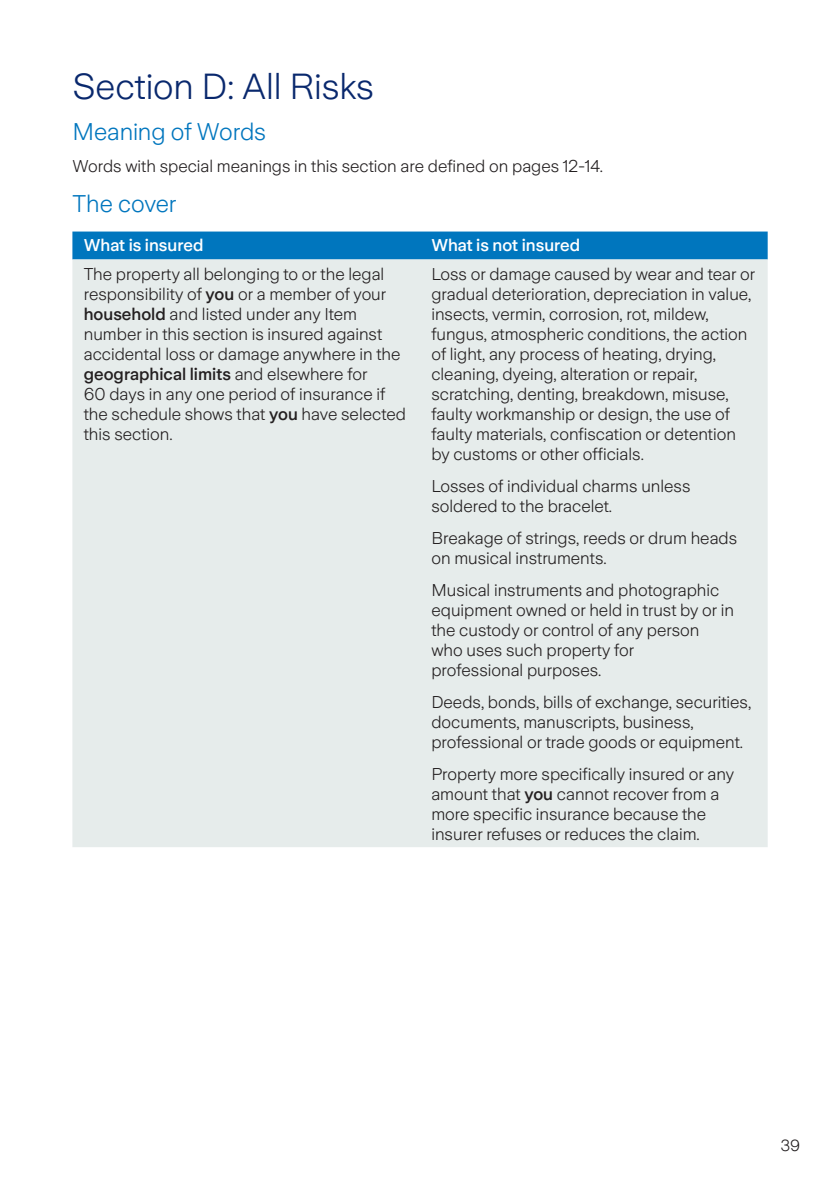
<style>
.page{position:relative;width:840px;height:1191px;background:#fff}
.page>*{position:absolute;margin:0;border:0;box-sizing:border-box;transform-origin:0 0}
.t1{font:300 36px "Zurich Sans";letter-spacing:-.005em;color:#09286d}
.t2{font:300 24px "Zurich Sans";letter-spacing:-.005em;color:#0076be}
.t3{font:300 17px/20px "Zurich Sans";color:#231f20}
.t4{font:500 17px "Zurich Sans";color:#fff}
.t5{font:300 16px "Zurich Sans";color:#231f20}
.s1{font-weight:500}
</style>
<div class="page">
<div style="left:72px;top:231px;width:695px;height:28px;background:#0076be"></div>
<div style="left:72px;top:259px;width:695px;height:588px;background:#e6eceb"></div>
<h1 class="t1" style="left:72px;top:67px;width:303px">Section D: All Risks</h1>
<h2 class="t2" style="left:72px;top:118px;width:195px">Meaning of Words</h2>
<p class="t3" style="left:72px;top:156px;width:532px">Words with special meanings in this section are defined on pages 12-14.</p>
<h2 class="t2" style="left:72px;top:190px;width:105px">The cover</h2>
<p class="t4" style="left:84px;top:236px;width:121px">What is insured</p>
<p class="t4" style="left:431px;top:236px;width:150px">What is not insured</p>
<p class="t3" style="left:84px;top:264px;width:323px">The property all belonging to or the legal responsibility of <span class="s1">you</span> or a member of your <span class="s1">household</span> and listed under any Item number in this section is insured against accidental loss or damage anywhere in the <span class="s1">geographical limits</span> and elsewhere for<br>60 days in any one period of insurance if the schedule shows that <span class="s1">you</span> have selected this section.</p>
<p class="t3" style="left:431px;top:264px;width:325px">Loss or damage caused by wear and tear or gradual deterioration, depreciation in value, insects, vermin, corrosion, rot, mildew, fungus, atmospheric conditions, the action of light, any process of heating, drying, cleaning, dyeing, alteration or repair, scratching, denting, breakdown, misuse, faulty workmanship or design, the use of faulty materials, confiscation or detention by customs or other officials.</p>
<p class="t3" style="left:431px;top:476px;width:260px">Losses of individual charms unless soldered to the bracelet.</p>
<p class="t3" style="left:431px;top:528px;width:307px">Breakage of strings, reeds or drum heads on musical instruments.</p>
<p class="t3" style="left:431px;top:580px;width:304px">Musical instruments and photographic equipment owned or held in trust by or in the custody or control of any person who uses such property for<br>professional purposes.</p>
<p class="t3" style="left:431px;top:692px;width:321px">Deeds, bonds, bills of exchange, securities, documents, manuscripts, business, professional or trade goods or equipment.</p>
<p class="t3" style="left:431px;top:764px;width:304px">Property more specifically insured or any amount that <span class="s1">you</span> cannot recover from a more specific insurance because the insurer refuses or reduces the claim.</p>
<p class="t5" style="left:780px;top:1136px;width:21px">39</p>
</div>
